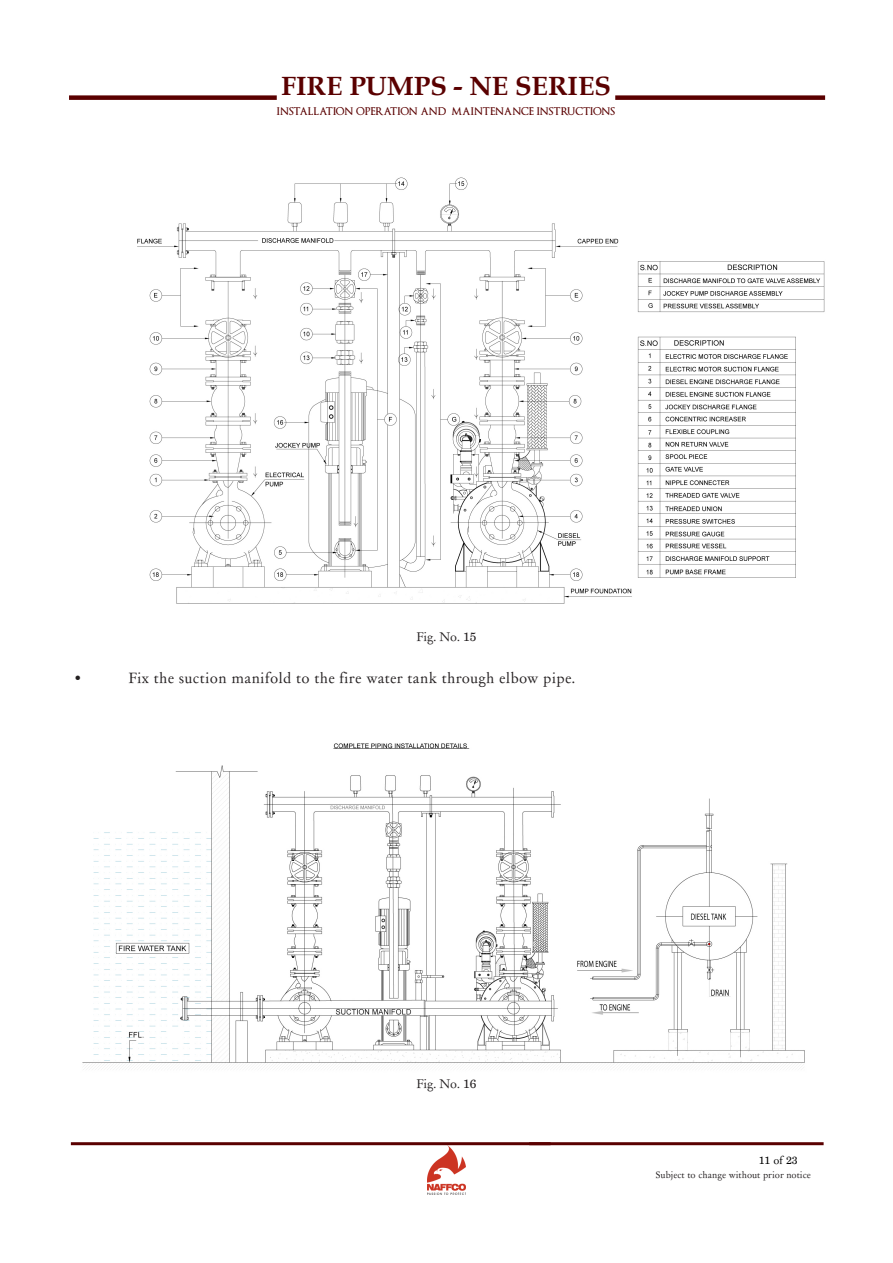
<style>
.page{position:relative;width:893px;height:1263px;background:#fff}
.page>*{position:absolute;margin:0;border:0;box-sizing:border-box;transform-origin:0 0}
.t1{font:700 27px "Queens Park";color:#5a0000}
.t2{font:14.25px "Day Roman";letter-spacing:.02em;color:#231f20}
.t3{font:12px "Day Roman";letter-spacing:-.02em;color:#231f20}
.t4{font:600 10.5px "Optimus Princeps";color:#5a0000}
.t5{font:10.5px "New Century Schlbk";color:#000}
.t6{font:9px "Day Roman";color:#231f20}
.s1{font-family:"New Century Schlbk"}
.s2{font-family:"Day Roman"}
</style>
<div class="page">
<div style="left:69px;top:95px;width:208px;height:5px;background:#5a0000"></div>
<hr style="left:71px;top:1142px;width:479px;height:3px;background:#5a0000">
<hr style="left:529px;top:1142px;width:295px;height:3px;background:#5a0000">
<div style="left:615px;top:95px;width:210px;height:5px;background:#5a0000"></div>
<img style="left:428px;top:1146px;width:37px;height:49px">
<img style="left:137px;top:177px;width:688px;height:427px">
<img style="left:82px;top:743px;width:723px;height:327px">
<h1 class="t1" style="left:281px;top:71px;width:331px">FIRE PUMPS - NE SERIES</h1>
<p class="t4" style="left:277px;top:106px;width:340px">INSTALLATION OPERATION AND MAINTENANCE INSTRUCTIONS</p>
<p class="t3" style="left:416px;top:629px;width:61px">Fig. No. <span class="s1">15</span></p>
<p class="t2" style="left:74px;top:668px;width:8px">•</p>
<p class="t2" style="left:128px;top:668px;width:449px">Fix the suction manifold to the fire water tank through elbow pipe.</p>
<p class="t3" style="left:416px;top:1076px;width:61px">Fig. No. <span class="s1">16</span></p>
<p class="t5" style="left:759px;top:1153px;width:40px">11 <span class="s2">of</span> 23</p>
<p class="t6" style="left:656px;top:1168px;width:156px">Subject to change without prior notice</p>
</div>
